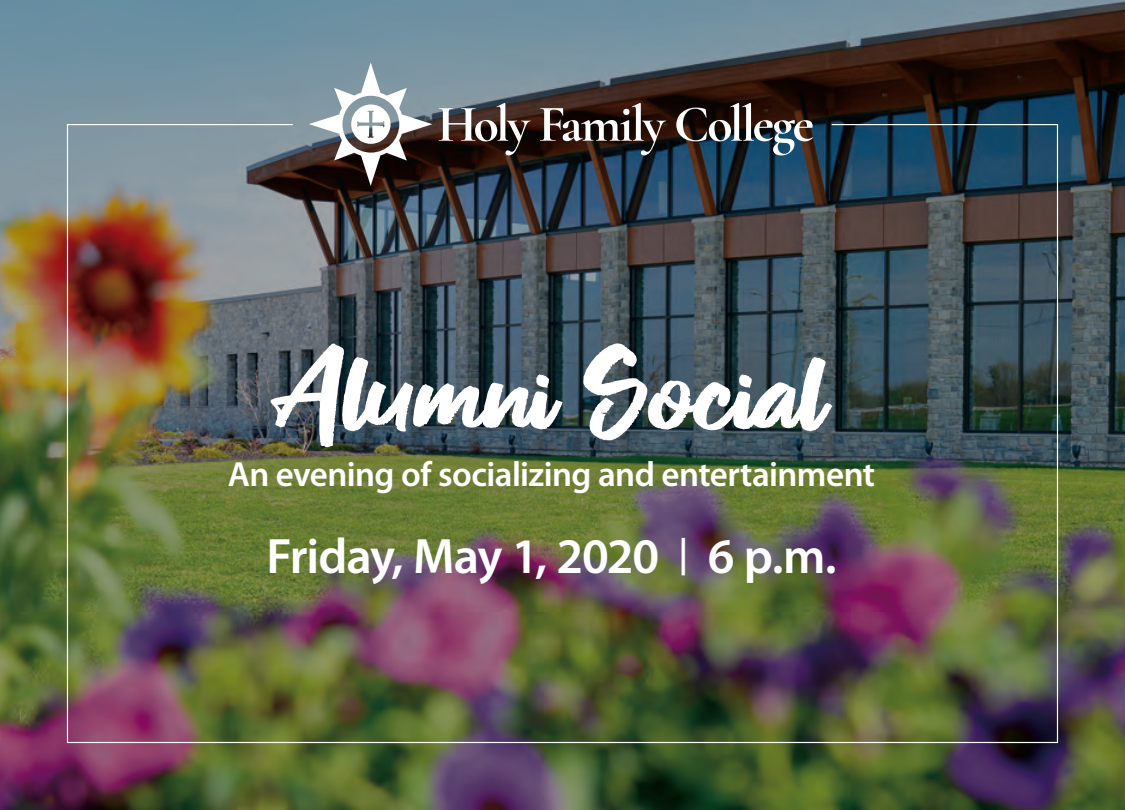
<style>
.page{position:relative;width:1125px;height:810px;background:#fff}
.page>*{position:absolute;margin:0;border:0;box-sizing:border-box;transform-origin:0 0}
.t1{font:127.75px "Fontgrab";color:#fff}
.t2{font:600 50px "Myriad Pro";letter-spacing:-.025em;color:#fff}
.t3{font:600 35px "Myriad Pro";letter-spacing:-.02em;color:#fff}
.s1{font-size:37.5px}
</style>
<div class="page">
<img style="left:0;top:0;width:1125px;height:810px">
<svg style="left:0;top:0;width:121px;height:343px"></svg>
<svg style="left:103px;top:744px;width:169px;height:66px"></svg>
<svg style="left:44px;top:509px;width:22px;height:139px"></svg>
<svg style="left:297px;top:744px;width:57px;height:66px"></svg>
<svg style="left:173px;top:744px;width:58px;height:66px"></svg>
<svg style="left:439px;top:103px;width:92px;height:20px"></svg>
<svg style="left:540px;top:103px;width:126px;height:20px"></svg>
<svg style="left:676px;top:103px;width:137px;height:20px"></svg>
<svg style="left:309px;top:62px;width:123px;height:61px"></svg>
<img style="left:66px;top:123px;width:993px;height:621px">
<h1 class="t1" style="left:270px;top:323px;width:556px">Alumni Social</h1>
<p class="t3" style="left:228px;top:455px;width:649px">An evening of socializing and entertainment</p>
<h2 class="t2" style="left:266px;top:529px;width:572px">Friday, May 1, 2020 <span class="s1">|</span> 6 p.m.</h2>
</div>
